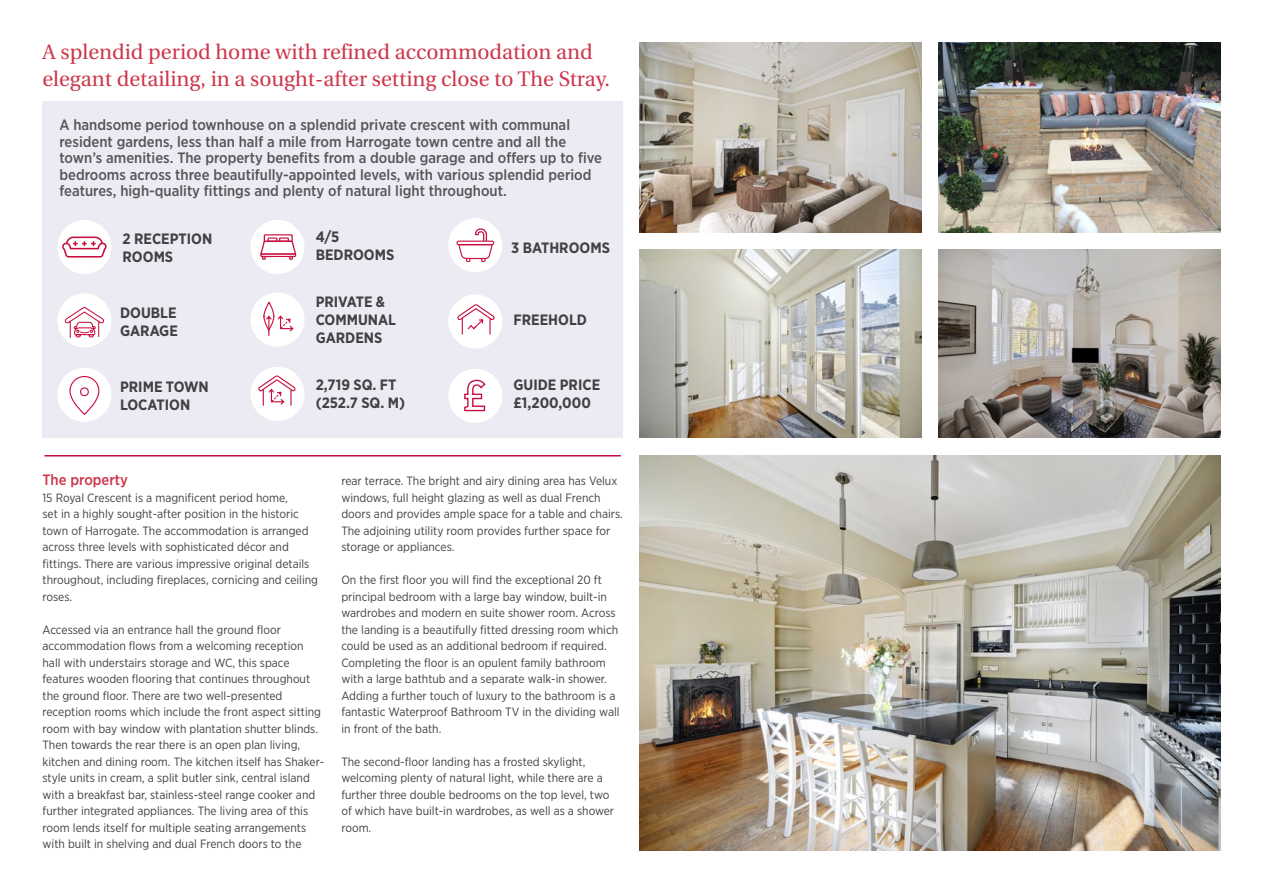
<style>
.page{position:relative;width:1263px;height:893px;background:#fff}
.page>*{position:absolute;margin:0;border:0;box-sizing:border-box;transform-origin:0 0}
.t1{font:21px/27px "Utopia";color:#cd364a}
.t2{font:500 15px/16.5px "Gotham Narrow";color:#565659}
.t3{font:700 15px/18px "Gotham Narrow";color:#414042}
.t4{font:500 15px "Gotham Narrow";color:#cd364a}
.t5{font:12px/16.5px "Gotham Narrow";color:#414042}
</style>
<div class="page">
<div style="left:43px;top:101px;width:580px;height:337px;background:#ecebf3"></div>
<img style="left:640px;top:455px;width:580px;height:395px">
<img style="left:640px;top:43px;width:282px;height:189px">
<img style="left:938px;top:43px;width:282px;height:189px">
<img style="left:640px;top:249px;width:282px;height:189px">
<img style="left:938px;top:249px;width:282px;height:189px">
<hr style="left:44px;top:455px;width:577px;height:1px;background:#c80f3f">
<div style="left:57px;top:293px;width:54px;height:54px;background:#fff;border-radius:50%"></div>
<svg style="left:64px;top:307px;width:40px;height:31px"></svg>
<div style="left:57px;top:368px;width:54px;height:54px;background:#fff;border-radius:50%"></div>
<svg style="left:80px;top:387px;width:9px;height:9px"></svg>
<div style="left:69px;top:376px;width:30px;height:39px;border:1px solid #c80f3f;border-radius:14px"></div>
<div style="left:448px;top:218px;width:54px;height:54px;background:#fff;border-radius:50%"></div>
<svg style="left:456px;top:228px;width:38px;height:34px"></svg>
<div style="left:448px;top:294px;width:54px;height:55px;background:#fff;border-radius:50%"></div>
<svg style="left:457px;top:304px;width:38px;height:31px"></svg>
<div style="left:448px;top:369px;width:54px;height:54px;background:#fff;border-radius:50%"></div>
<svg style="left:464px;top:379px;width:22px;height:33px"></svg>
<div style="left:250px;top:292px;width:55px;height:55px;background:#fff;border-radius:50%"></div>
<svg style="left:278px;top:316px;width:15px;height:15px"></svg>
<div style="left:263px;top:302px;width:11px;height:29px;border:1px solid #c80f3f;border-radius:50%"></div>
<svg style="left:266px;top:316px;width:6px;height:20px"></svg>
<div style="left:250px;top:367px;width:55px;height:54px;background:#fff;border-radius:50%"></div>
<svg style="left:258px;top:375px;width:38px;height:31px"></svg>
<div style="left:250px;top:220px;width:55px;height:54px;background:#fff;border-radius:50%"></div>
<svg style="left:260px;top:234px;width:36px;height:26px"></svg>
<div style="left:57px;top:220px;width:54px;height:54px;background:#fff;border-radius:50%"></div>
<svg style="left:62px;top:237px;width:45px;height:21px"></svg>
<h1 class="t1" style="left:43px;top:39px;width:569px">A splendid period home with refined accommodation and elegant detailing, in a sought-after setting close to The Stray.</h1>
<p class="t2" style="left:59px;top:117px;width:544px">A handsome period townhouse on a splendid private crescent with communal resident gardens, less than half a mile from Harrogate town centre and all the town’s amenities. The property benefits from a double garage and offers up to five bedrooms across three beautifully-appointed levels, with various splendid period features, high-quality fittings and plenty of natural light throughout.</p>
<p class="t3" style="left:123px;top:230px;width:91px">2 RECEPTION<br>ROOMS</p>
<p class="t3" style="left:511px;top:239px;width:100px">3 BATHROOMS</p>
<p class="t3" style="left:316px;top:292px;width:82px">PRIVATE &amp;<br>COMMUNAL<br>GARDENS</p>
<p class="t3" style="left:316px;top:376px;width:91px">2,719 SQ. FT (252.7 SQ. M)</p>
<p class="t3" style="left:316px;top:228px;width:80px">4/5<br>BEDROOMS</p>
<p class="t3" style="left:120px;top:303px;width:59px">DOUBLE<br>GARAGE</p>
<p class="t3" style="left:513px;top:310px;width:75px">FREEHOLD</p>
<p class="t3" style="left:513px;top:376px;width:88px">GUIDE PRICE £1,200,000</p>
<p class="t3" style="left:120px;top:378px;width:90px">PRIME TOWN<br>LOCATION</p>
<p class="t4" style="left:43px;top:470px;width:87px">The property</p>
<p class="t5" style="left:43px;top:489px;width:277px">15 Royal Crescent is a magnificent period home,<br>set in a highly sought-after position in the historic town of Harrogate. The accommodation is arranged across three levels with sophisticated décor and fittings. There are various impressive original details throughout, including fireplaces, cornicing and ceiling roses.</p>
<p class="t5" style="left:43px;top:621px;width:283px">Accessed via an entrance hall the ground floor accommodation flows from a welcoming reception hall with understairs storage and WC, this space features wooden flooring that continues throughout the ground floor. There are two well-presented reception rooms which include the front aspect sitting room with bay window with plantation shutter blinds.<br>Then towards the rear there is an open plan living, kitchen and dining room. The kitchen itself has Shaker&shy;style units in cream, a split butler sink, central island with a breakfast bar, stainless-steel range cooker and further integrated appliances. The living area of this room lends itself for multiple seating arrangements with built in shelving and dual French doors to the</p>
<p class="t5" style="left:341px;top:472px;width:283px">rear terrace. The bright and airy dining area has Velux windows, full height glazing as well as dual French doors and provides ample space for a table and chairs.<br>The adjoining utility room provides further space for storage or appliances.</p>
<p class="t5" style="left:341px;top:571px;width:280px">On the first floor you will find the exceptional 20 ft principal bedroom with a large bay window, built-in wardrobes and modern en suite shower room. Across the landing is a beautifully fitted dressing room which could be used as an additional bedroom if required.<br>Completing the floor is an opulent family bathroom with a large bathtub and a separate walk-in shower.<br>Adding a further touch of luxury to the bathroom is a fantastic Waterproof Bathroom TV in the dividing wall in front of the bath.</p>
<p class="t5" style="left:341px;top:753px;width:274px">The second-floor landing has a frosted skylight, welcoming plenty of natural light, while there are a further three double bedrooms on the top level, two of which have built-in wardrobes, as well as a shower room.</p>
</div>
